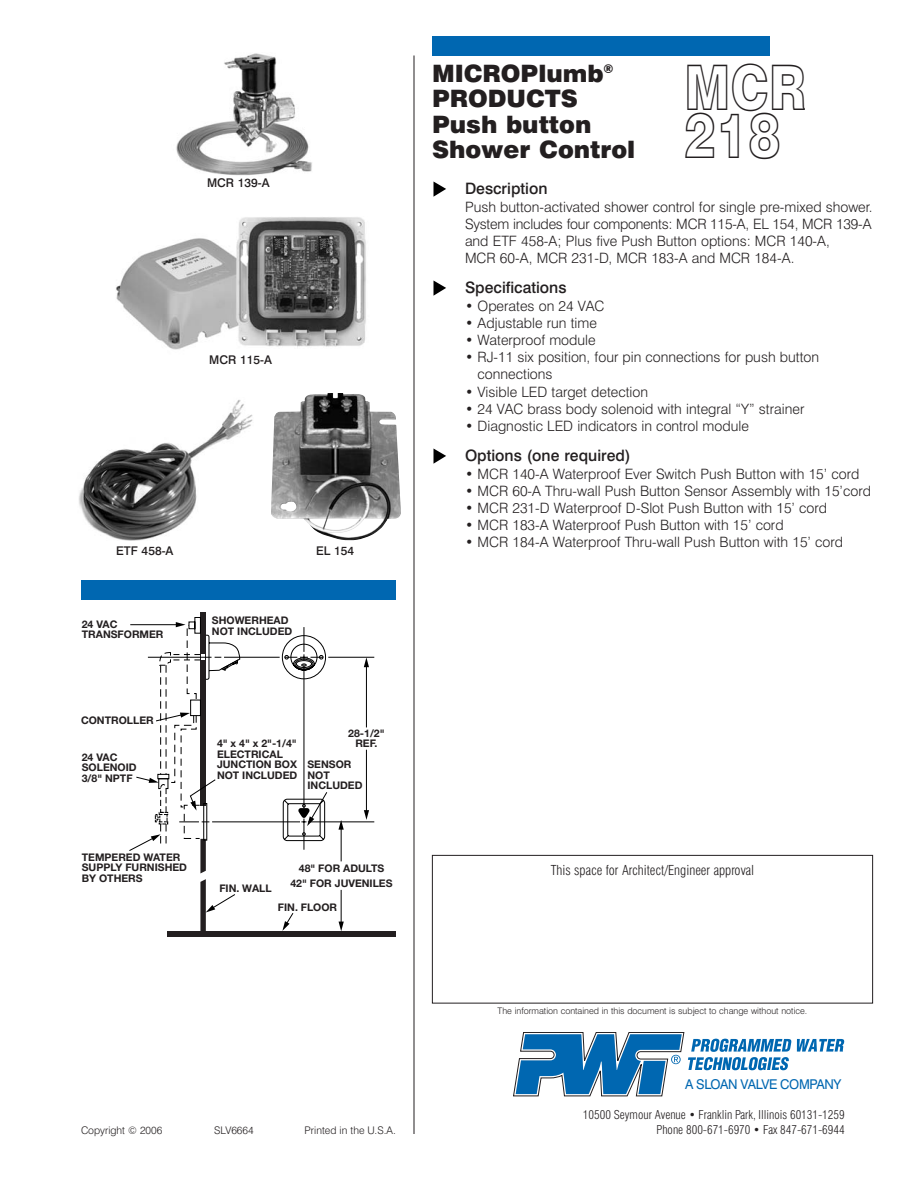
<style>
.page{position:relative;width:918px;height:1188px;background:#fff}
.page>*{position:absolute;margin:0;border:0;box-sizing:border-box;transform-origin:0 0}
.t1{font:63px/48px "Swiss 721 BT Black Outline";color:#231f20;scale:.78 1}
.t2{font:900 24px/25.5px "Swiss 721 BT";color:#231f20}
.t3{font:500 15.75px "Swiss 721 BT";color:#231f20}
.t4{font:300 14.25px/17.2px "Swiss 721 BT";color:#231f20}
.t5{font:300 condensed 13.5px "Swiss 721 BT";color:#231f20}
.t6{font:13.5px "Swiss 721 BT";letter-spacing:-.03em;color:#0067b1}
.t7{font:300 condensed 12px/15px "Swiss 721 BT";color:#231f20;text-align:right}
.t8{font:500 12px "Swiss 721 BT";color:#231f20}
.t9{font:700 10.5px/10.5px "Helvetica Neue";color:#231f20}
.t10{font:300 10.5px "Swiss 721 BT";color:#231f20}
.t11{font:300 9px "Swiss 721 BT";color:#231f20}
</style>
<div class="page">
<div style="left:168px;top:931px;width:228px;height:6px;background:#231f20"></div>
<div style="left:200px;top:612px;width:6px;height:193px;background:#231f20"></div>
<svg style="left:282px;top:913px;width:12px;height:18px"></svg>
<svg style="left:200px;top:879px;width:35px;height:52px"></svg>
<hr style="left:341px;top:828px;width:1px;height:33px;background:#000">
<hr style="left:341px;top:890px;width:1px;height:33px;background:#000">
<svg style="left:339px;top:820px;width:5px;height:10px"></svg>
<svg style="left:339px;top:922px;width:5px;height:9px"></svg>
<hr style="left:366px;top:665px;width:1px;height:62px;background:#000">
<hr style="left:366px;top:750px;width:1px;height:62px;background:#000">
<svg style="left:364px;top:658px;width:5px;height:9px"></svg>
<svg style="left:364px;top:810px;width:5px;height:10px"></svg>
<hr style="left:212px;top:821px;width:88px;height:1px;background:#000">
<svg style="left:283px;top:791px;width:45px;height:50px"></svg>
<hr style="left:308px;top:821px;width:66px;height:1px;background:#000">
<hr style="left:328px;top:657px;width:46px;height:1px;background:#000">
<hr style="left:224px;top:657px;width:56px;height:1px;background:#000">
<svg style="left:129px;top:617px;width:112px;height:256px"></svg>
<hr style="left:304px;top:664px;width:1px;height:144px;background:#000">
<hr style="left:304px;top:819px;width:1px;height:31px;background:#000">
<svg style="left:282px;top:627px;width:44px;height:53px"></svg>
<div style="left:81px;top:580px;width:315px;height:20px;background:#0067b1"></div>
<svg style="left:434px;top:449px;width:12px;height:15px"></svg>
<svg style="left:434px;top:281px;width:12px;height:15px"></svg>
<svg style="left:434px;top:182px;width:12px;height:15px"></svg>
<div style="left:432px;top:855px;width:441px;height:149px;border:1px solid #231f20"></div>
<svg style="left:797px;top:1039px;width:48px;height:13px"></svg>
<svg style="left:513px;top:1032px;width:278px;height:65px"></svg>
<div style="left:432px;top:36px;width:338px;height:20px;background:#0067b1"></div>
<hr style="left:414px;top:56px;width:1px;height:1078px;background:#231f20">
<img style="left:176px;top:53px;width:136px;height:123px">
<img style="left:79px;top:400px;width:174px;height:140px">
<img style="left:271px;top:393px;width:130px;height:147px">
<img style="left:116px;top:217px;width:250px;height:133px">
<p class="t8" style="left:207px;top:178px;width:64px">MCR 139-A</p>
<p class="t8" style="left:209px;top:355px;width:64px">MCR 115-A</p>
<p class="t8" style="left:116px;top:546px;width:59px">ETF 458-A</p>
<p class="t8" style="left:316px;top:546px;width:40px">EL 154</p>
<p class="t9" style="left:82px;top:620px;width:83px">24 VAC<br>TRANSFORMER</p>
<p class="t9" style="left:212px;top:616px;width:82px">SHOWERHEAD<br>NOT INCLUDED</p>
<p class="t9" style="left:81px;top:716px;width:74px">CONTROLLER</p>
<p class="t9" style="left:82px;top:753px;width:56px">24 VAC<br>SOLENOID<br>3/8" NPTF</p>
<p class="t9" style="left:82px;top:853px;width:107px">TEMPERED WATER<br>SUPPLY FURNISHED<br>BY OTHERS</p>
<p class="t9" style="left:348px;top:729px;width:38px">28-1/2"</p>
<p class="t9" style="left:217px;top:739px;width:81px">4" x 4" x 2"-1/4"</p>
<p class="t9" style="left:355px;top:739px;width:24px">REF.</p>
<p class="t9" style="left:217px;top:750px;width:82px">ELECTRICAL<br>JUNCTION BOX<br>NOT INCLUDED</p>
<p class="t9" style="left:307px;top:760px;width:57px">SENSOR<br>NOT<br>INCLUDED</p>
<p class="t9" style="left:219px;top:884px;width:54px">FIN. WALL</p>
<p class="t9" style="left:290px;top:862px;width:104px;line-height:15px;text-align:center">48" FOR ADULTS<br>42" FOR JUVENILES</p>
<p class="t9" style="left:278px;top:902px;width:61px">FIN. FLOOR</p>
<h2 class="t2" style="left:432px;top:62px;width:205px">MICROPlumb<sup>®<br></sup>PRODUCTS<br>Push button<br>Shower Control</h2>
<h1 class="t1" style="left:684px;top:69px;width:158px">MCR<br>218</h1>
<p class="t3" style="left:465px;top:182px;width:84px">Description</p>
<p class="t4" style="left:465px;top:199px;width:409px">Push button-activated shower control for single pre-mixed shower.<br>System includes four components: MCR 115-A, EL 154, MCR 139-A and ETF 458-A; Plus five Push Button options: MCR 140-A,<br>MCR 60-A, MCR 231-D, MCR 183-A and MCR 184-A.</p>
<p class="t3" style="left:465px;top:281px;width:103px">Specifications</p>
<p class="t4" style="left:465px;top:298px;width:141px">• Operates on 24 VAC</p>
<p class="t4" style="left:465px;top:315px;width:133px">• Adjustable run time</p>
<p class="t4" style="left:465px;top:333px;width:132px">• Waterproof module</p>
<p class="t4" style="left:478px;top:350px;width:343px;text-indent:-13px">• RJ-11 six position, four pin connections for push button connections</p>
<p class="t4" style="left:465px;top:384px;width:185px">• Visible LED target detection</p>
<p class="t4" style="left:465px;top:402px;width:341px">• 24 VAC brass body solenoid with integral “Y” strainer</p>
<p class="t4" style="left:465px;top:419px;width:285px">• Diagnostic LED indicators in control module</p>
<p class="t3" style="left:465px;top:449px;width:167px">Options (one required)</p>
<p class="t4" style="left:465px;top:466px;width:396px">• MCR 140-A Waterproof Ever Switch Push Button with 15’ cord</p>
<p class="t4" style="left:465px;top:483px;width:408px">• MCR 60-A Thru-wall Push Button Sensor Assembly with 15’cord</p>
<p class="t4" style="left:465px;top:501px;width:364px">• MCR 231-D Waterproof D-Slot Push Button with 15’ cord</p>
<p class="t4" style="left:465px;top:518px;width:320px">• MCR 183-A Waterproof Push Button with 15’ cord</p>
<p class="t4" style="left:465px;top:535px;width:380px">• MCR 184-A Waterproof Thru-wall Push Button with 15’ cord</p>
<p class="t5" style="left:551px;top:865px;width:205px">This space for Architect/Engineer approval</p>
<p class="t10" style="left:81px;top:1126px;width:83px">Copyright © 2006</p>
<p class="t10" style="left:214px;top:1126px;width:41px">SLV6664</p>
<p class="t10" style="left:305px;top:1126px;width:93px">Printed in the U.S.A.</p>
<p class="t11" style="left:498px;top:1008px;width:311px">The information contained in this document is subject to change without notice.</p>
<p class="t6" style="left:685px;top:1079px;width:158px">A SLOAN VALVE COMPANY</p>
<p class="t7" style="left:583px;top:1108px;width:263px">10500 Seymour Avenue • Franklin Park, Illinois 60131-1259<br>Phone 800-671-6970 • Fax 847-671-6944</p>
</div>
